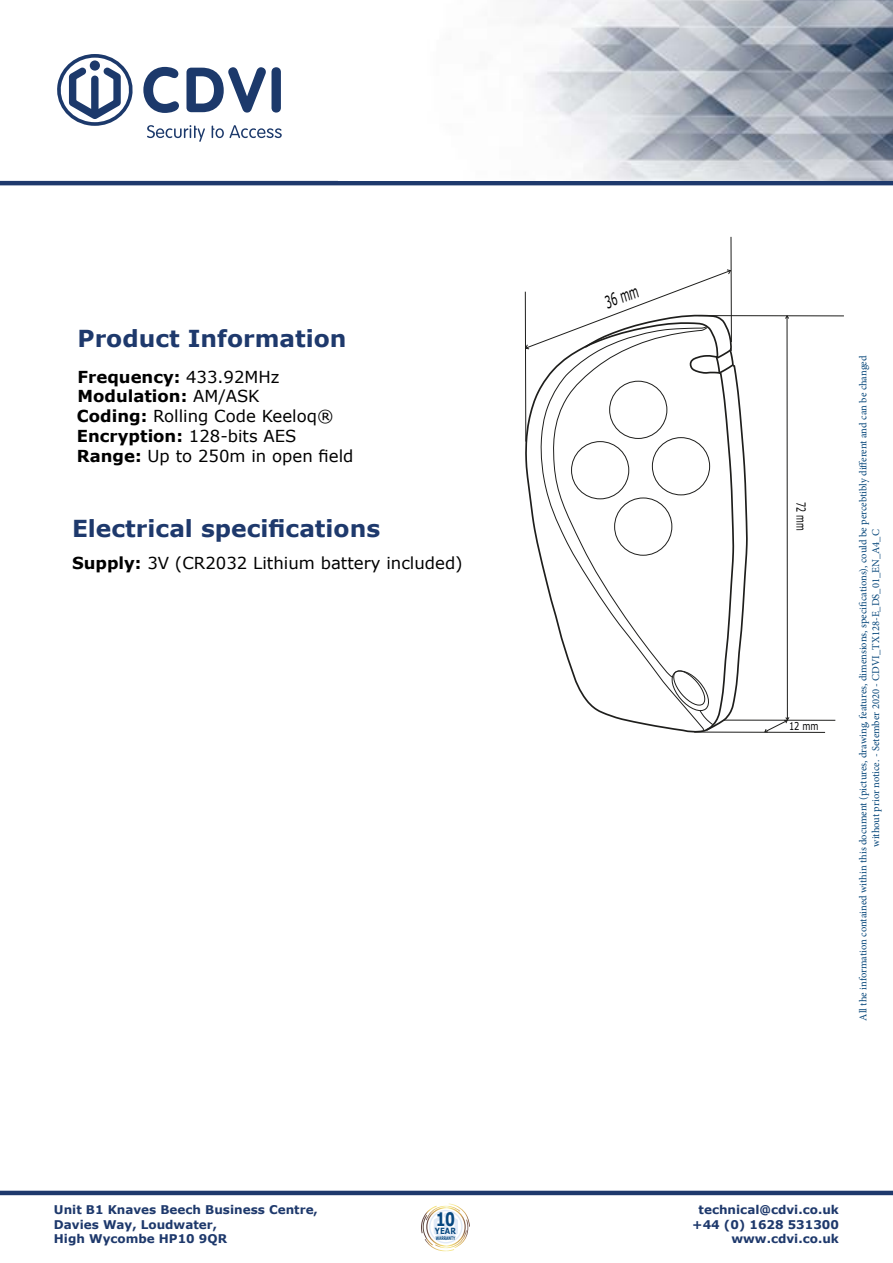
<style>
.page{position:relative;width:893px;height:1263px;background:#fff}
.page>*{position:absolute;margin:0;border:0;box-sizing:border-box;transform-origin:0 0}
.t1{font:700 23.4px "Verdana";color:#1e396c}
.t2{font:700 18.6px "Verdana";color:#06477f;scale:.75 1}
.t3{font:17.1px "Verdana";color:#000;scale:.58 1}
.t4{font:16.5px/19.8px "Verdana";color:#000}
.t5{font:12.45px "Verdana";color:#000;scale:.64 1}
.t6{font:700 12px/14.4px "Verdana";color:#1e396c}
.t7{font:10.8px "Verdana";color:#000;scale:.77 1}
.t8{font:10.5px/12.6px "Minion Pro";color:#06467a;text-align:center}
.t9{font:700 8.55px "Verdana";color:#06477f;scale:.82 1}
.t10{font:700 4.95px "Verdana";color:#06477f;scale:.62 1}
.s1{font-weight:700}
</style>
<div class="page">
<hr style="left:0;top:1191px;width:893px;height:4px;background:#1e396c">
<svg style="left:57px;top:54px;width:76px;height:72px"></svg>
<svg style="left:147px;top:125px;width:58px;height:17px"></svg>
<svg style="left:212px;top:125px;width:70px;height:13px"></svg>
<svg style="left:143px;top:67px;width:36px;height:46px"></svg>
<svg style="left:186px;top:67px;width:80px;height:46px"></svg>
<div style="left:272px;top:67px;width:9px;height:46px;background:#1c396b;border-radius:5px"></div>
<hr style="left:0;top:181px;width:893px;height:4px;background:#1e396c">
<hr style="left:731px;top:237px;width:1px;height:105px;background:#1e1e1c">
<svg style="left:525px;top:269px;width:319px;height:464px"></svg>
<img style="left:533px;top:0;width:360px;height:181px">
<svg style="left:421px;top:1203px;width:49px;height:48px"></svg>
<h1 class="t1" style="left:78px;top:323px;width:271px">Product Information</h1>
<h3 class="t4" style="left:77px;top:367px;width:278px"><span class="s1">Frequency:</span> 433.92MHz<br><span class="s1">Modulation:</span> AM/ASK<br><span class="s1">Coding:</span> Rolling Code Keeloq®<br><span class="s1">Encryption:</span> 128-bits AES<br><span class="s1">Range:</span> Up to 250m in open field</h3>
<h1 class="t1" style="left:72px;top:513px;width:310px">Electrical specifications</h1>
<h3 class="t4" style="left:72px;top:554px;width:392px"><span class="s1">Supply:</span> 3V (CR2032 Lithium battery included)</h3>
<h3 class="t3" style="left:601px;top:292px;width:62px;rotate:-20deg">36 mm</h3>
<p class="t5" style="left:809px;top:502px;width:46px;rotate:90deg">72 mm</p>
<p class="t7" style="left:789px;top:719px;width:40px">12 mm</p>
<p class="t8" style="left:857px;top:1020px;width:667px;rotate:-90deg">All the information contained within this document (pictures, drawing, features, dimensions, specifications), could be percebtibly different and can be changed without prior notice. - Setember 2020 - CDVI_TX128-E_DS_01_EN_A4_C</p>
<p class="t6" style="left:54px;top:1203px;width:266px">Unit B1 Knaves Beech Business Centre,<br>Davies Way, Loudwater,<br>High Wycombe HP10 9QR</p>
<p class="t6" style="left:692px;top:1203px;width:148px;text-align:right">technical@cdvi.co.uk +44 (0) 1628 531300 www.cdvi.co.uk</p>
<h2 class="t2" style="left:436px;top:1207px;width:27px">10</h2>
<p class="t10" style="left:436px;top:1234px;width:33px">WARRANTY</p>
<p class="t9" style="left:435px;top:1225px;width:27px">YEAR</p>
</div>
